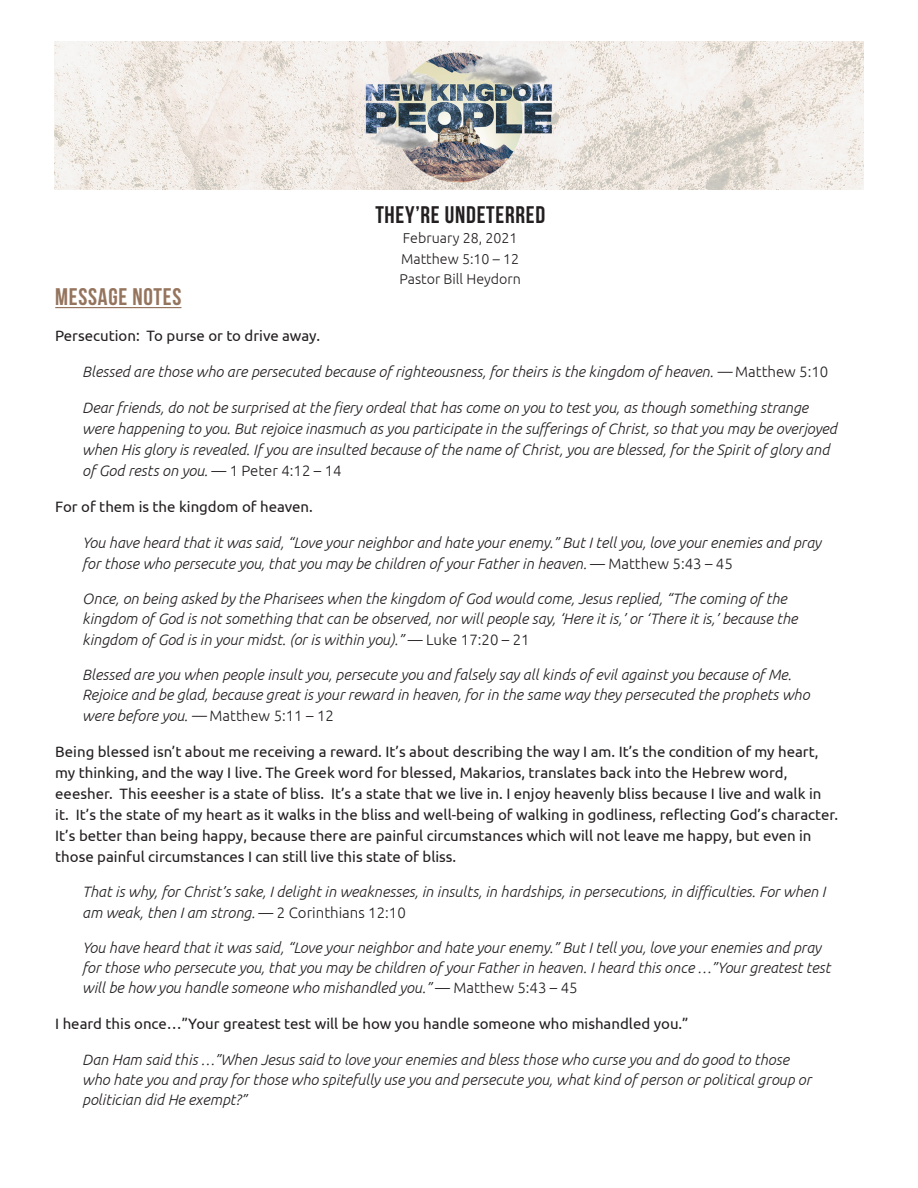
<style>
.page{position:relative;width:918px;height:1188px;background:#fff}
.page>*{position:absolute;margin:0;border:0;box-sizing:border-box;transform-origin:0 0}
.Message_-_Title_top{font:700 24px "Bebas Neue";letter-spacing:.03em;color:#231f20}
.Message_-_section_na{font:700 24px "Bebas Neue";letter-spacing:.03em;color:#95745d}
.Message_-_verse{font:italic 300 15px/20.2px "Ubuntu";color:#231f20}
.message_-_text_reg{font:15px/21px "Ubuntu";color:#231f20}
.Message_-_verse_past{font:300 14.25px "Ubuntu";color:#231f20}
.Message_-_Title_top-2{font:300 14.25px "Ubuntu";color:#231f20}
.s1{font-style:normal}
</style>
<div class="page">
<img style="left:54px;top:42px;width:810px;height:147px">
<hr style="left:55px;top:307px;width:126px;height:1px;background:#95745d">
<p class="Message_-_Title_top" style="left:375px;top:202px;width:171px">THEY’RE UNDETERRED</p>
<p class="Message_-_Title_top-2" style="left:403px;top:230px;width:116px">February 28, 2021</p>
<p class="Message_-_verse_past" style="left:401px;top:250px;width:120px">Matthew 5:10 – 12</p>
<p class="Message_-_verse_past" style="left:400px;top:270px;width:123px">Pastor Bill Heydorn</p>
<p class="Message_-_section_na" style="left:55px;top:283px;width:128px">MESSAGE NOTES</p>
<p class="message_-_text_reg" style="left:55px;top:325px;width:267px">Persecution: To purse or to drive away.</p>
<p class="Message_-_verse" style="left:82px;top:361px;width:748px">Blessed are those who are persecuted because of righteousness, for theirs is the kingdom of heaven. — <span class="s1">Matthew 5:10</span></p>
<p class="Message_-_verse" style="left:82px;top:397px;width:756px;line-height:21px">Dear friends, do not be surprised at the fiery ordeal that has come on you to test you, as though something strange were happening to you. But rejoice inasmuch as you participate in the sufferings of Christ, so that you may be overjoyed when His glory is revealed. If you are insulted because of the name of Christ, you are blessed, for the Spirit of glory and of God rests on you. <span class="s1">— 1 Peter 4:12 – 14</span></p>
<p class="message_-_text_reg" style="left:55px;top:496px;width:259px">For of them is the kingdom of heaven.</p>
<p class="Message_-_verse" style="left:82px;top:532px;width:740px;line-height:21px">You have heard that it was said, “Love your neighbor and hate your enemy.” But I tell you, love your enemies and pray for those who persecute you, that you may be children of your Father in heaven. <span class="s1">— Matthew 5:43 – 45</span></p>
<p class="Message_-_verse" style="left:82px;top:588px;width:717px">Once, on being asked by the Pharisees when the kingdom of God would come, Jesus replied, “The coming of the kingdom of God is not something that can be observed, nor will people say, ‘Here it is,’ or ‘There it is,’ because the kingdom of God is in your midst. (or is within you).” <span class="s1">— Luke 17:20 – 21</span></p>
<p class="Message_-_verse" style="left:82px;top:664px;width:711px">Blessed are you when people insult you, persecute you and falsely say all kinds of evil against you because of Me.</p>
<p class="Message_-_verse" style="left:82px;top:684px;width:729px;line-height:21px">Rejoice and be glad, because great is your reward in heaven, for in the same way they persecuted the prophets who were before you. — <span class="s1">Matthew 5:11 – 12</span></p>
<p class="message_-_text_reg" style="left:55px;top:741px;width:784px">Being blessed isn’t about me receiving a reward. It’s about describing the way I am. It’s the condition of my heart, my thinking, and the way I live. The Greek word for blessed, Makarios, translates back into the Hebrew word, eeesher. This eeesher is a state of bliss. It’s a state that we live in. I enjoy heavenly bliss because I live and walk in it. It’s the state of my heart as it walks in the bliss and well-being of walking in godliness, reflecting God’s character.<br>It’s better than being happy, because there are painful circumstances which will not leave me happy, but even in those painful circumstances I can still live this state of bliss.</p>
<p class="Message_-_verse" style="left:82px;top:882px;width:745px">That is why, for Christ’s sake, I delight in weaknesses, in insults, in hardships, in persecutions, in difficulties. For when I am weak, then I am strong. <span class="s1">— 2 Corinthians 12:10</span></p>
<p class="Message_-_verse" style="left:82px;top:937px;width:750px">You have heard that it was said, “Love your neighbor and hate your enemy.” But I tell you, love your enemies and pray for those who persecute you, that you may be children of your Father in heaven. I heard this once …”Your greatest test will be how you handle someone who mishandled you.” <span class="s1">— Matthew 5:43 – 45</span></p>
<p class="message_-_text_reg" style="left:55px;top:1013px;width:635px">I heard this once…”Your greatest test will be how you handle someone who mishandled you.”</p>
<p class="Message_-_verse" style="left:82px;top:1049px;width:731px">Dan Ham said this …”When Jesus said to love your enemies and bless those who curse you and do good to those who hate you and pray for those who spitefully use you and persecute you, what kind of person or political group or politician did He exempt?”</p>
</div>
